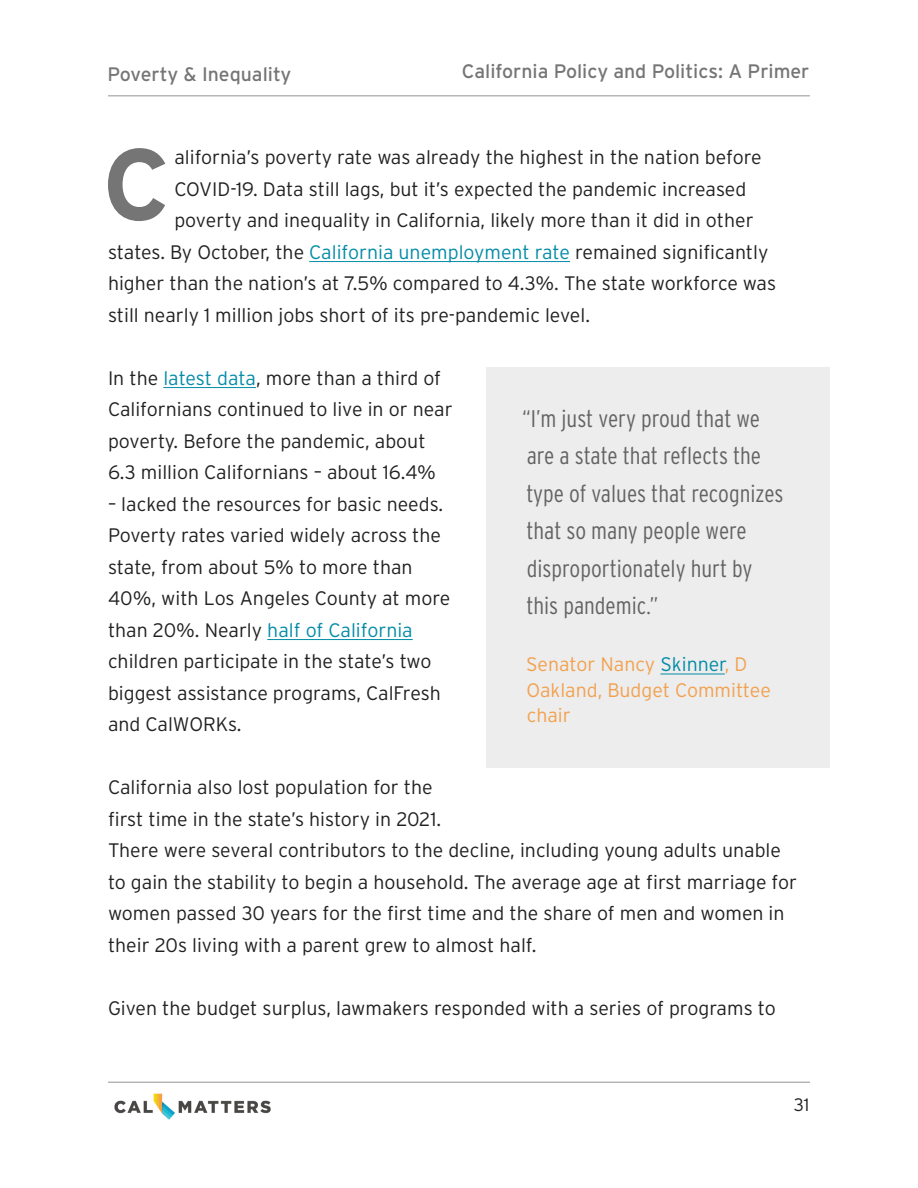
<style>
.page{position:relative;width:918px;height:1188px;background:#fff}
.page>*{position:absolute;margin:0;border:0;box-sizing:border-box;transform-origin:0 0}
.t1{font:700 101.1px "Interstate";color:#757575}
.t2{font:300 24px/37.5px "Interstate Condensed";color:#636363}
.t3{font:300 19.5px/31.5px "Interstate";color:#212121}
.t4{font:19.5px "Interstate";color:#757575}
.t5{font:300 19.5px/25.5px "Interstate";color:#f2a14f}
.t6{font:300 18px "Interstate";color:#212121}
.s1{color:#058ca8}
</style>
<div class="page">
<hr style="left:108px;top:96px;width:702px;height:1px;background:#969491">
<img style="left:108px;top:1081px;width:170px;height:39px">
<hr style="left:108px;top:1082px;width:702px;height:1px;background:#969491">
<hr style="left:309px;top:261px;width:261px;height:1px;background:#058ca8">
<hr style="left:163px;top:387px;width:93px;height:1px;background:#058ca8">
<hr style="left:267px;top:639px;width:146px;height:1px;background:#058ca8">
<div style="left:486px;top:367px;width:343px;height:401px;background:#ededed"></div>
<hr style="left:660px;top:674px;width:65px;height:1px;background:#058ca8">
<p class="t4" style="left:107px;top:63px;width:185px">Poverty &amp; Inequality</p>
<p class="t4" style="left:462px;top:60px;width:349px">California Policy and Politics: A Primer</p>
<h1 class="t1" style="left:103px;top:128px;width:69px">C</h1>
<p class="t3" style="left:174px;top:142px;width:589px">alifornia’s poverty rate was already the highest in the nation before</p>
<p class="t3" style="left:174px;top:173px;width:574px">COVID-19. Data still lags, but it’s expected the pandemic increased</p>
<p class="t3" style="left:174px;top:205px;width:581px">poverty and inequality in California, likely more than it did in other</p>
<p class="t3" style="left:108px;top:236px;width:662px">states. By October, the <span class="s1">California unemployment rate</span> remained significantly</p>
<p class="t3" style="left:108px;top:268px;width:670px">higher than the nation’s at 7.5% compared to 4.3%. The state workforce was</p>
<p class="t3" style="left:108px;top:299px;width:484px">still nearly 1 million jobs short of its pre-pandemic level.</p>
<p class="t3" style="left:108px;top:362px;width:346px">In the <span class="s1">latest data</span>, more than a third of Californians continued to live in or near poverty. Before the pandemic, about 6.3 million Californians – about 16.4%</p>
<p class="t3" style="left:108px;top:488px;width:344px">– lacked the resources for basic needs.<br>Poverty rates varied widely across the state, from about 5% to more than 40%, with Los Angeles County at more than 20%. Nearly <span class="s1">half of California </span>children participate in the state’s two biggest assistance programs, CalFresh and CalWORKs.</p>
<p class="t2" style="left:522px;top:400px;width:263px">“I’m just very proud that we are a state that reflects the type of values that recognizes that so many people were disproportionately hurt by this pandemic.”</p>
<p class="t5" style="left:526px;top:652px;width:246px">Senator Nancy <span class="s1">Skinner</span>, D<br>Oakland, Budget Committee chair</p>
<p class="t3" style="left:108px;top:772px;width:691px">California also lost population for the<br>first time in the state’s history in 2021.<br>There were several contributors to the decline, including young adults unable to gain the stability to begin a household. The average age at first marriage for women passed 30 years for the first time and the share of men and women in their 20s living with a parent grew to almost half.</p>
<p class="t3" style="left:108px;top:992px;width:669px">Given the budget surplus, lawmakers responded with a series of programs to</p>
<p class="t6" style="left:794px;top:1095px;width:17px">31</p>
</div>
